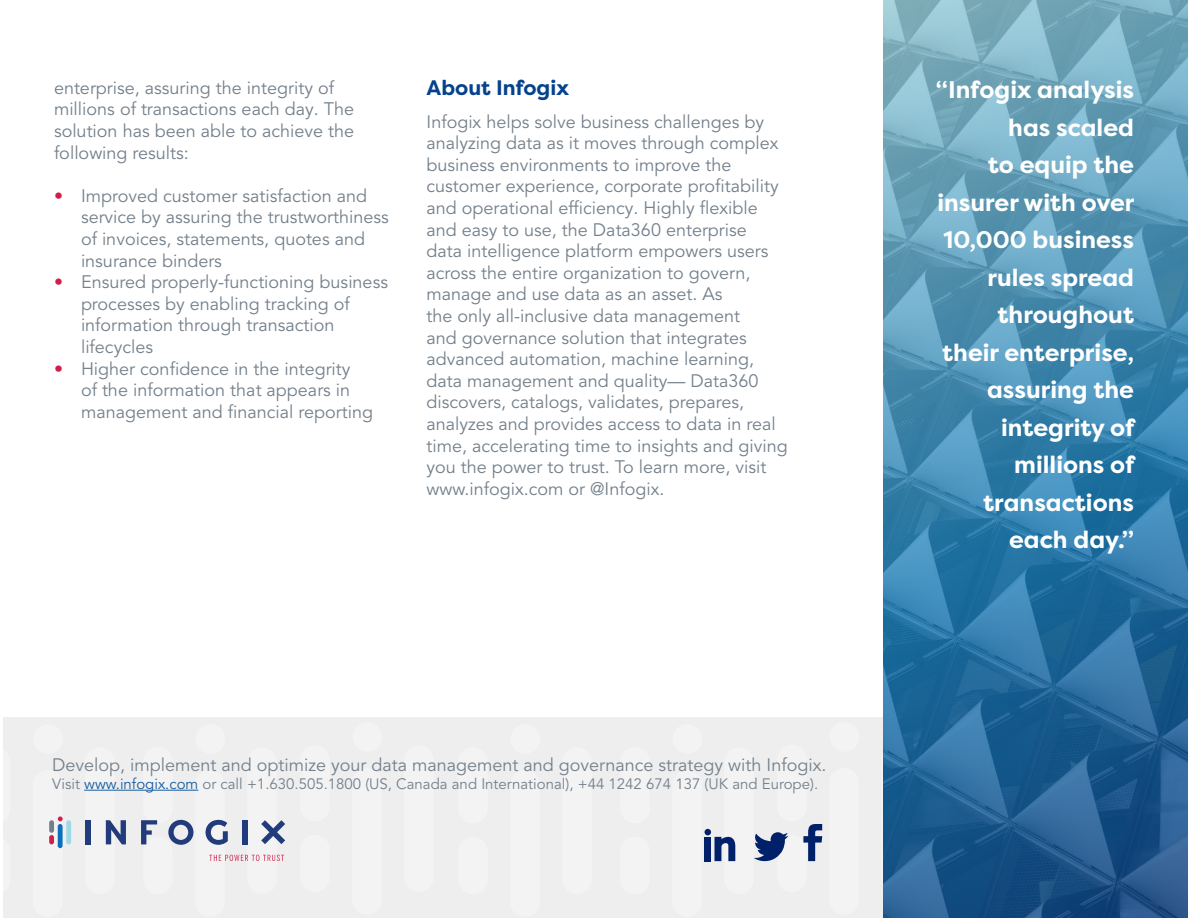
<style>
.page{position:relative;width:1188px;height:918px;background:#fff}
.page>*{position:absolute;margin:0;border:0;box-sizing:border-box;transform-origin:0 0}
.t1{font:700 24px/37.5px "Filson Pro";color:#fff;text-align:right}
.t2{font:700 21px "Filson Pro";color:#05428c}
.t3{font:18px/21.6px "Avenir LT Pro";color:#74808b}
.t4{font:15px "Avenir LT Pro";color:#74808b}
.s1{color:#d21d49}
.s2{color:#175d9e}
</style>
<div class="page">
<div style="left:4px;top:717px;width:1184px;height:201px;background:#eeeeef"></div>
<img style="left:3px;top:724px;width:111px;height:193px">
<img style="left:143px;top:789px;width:132px;height:66px">
<img style="left:788px;top:723px;width:96px;height:192px">
<img style="left:884px;top:0;width:304px;height:918px">
<hr style="left:84px;top:790px;width:114px;height:1px;background:#175d9e">
<svg style="left:754px;top:832px;width:34px;height:29px"></svg>
<svg style="left:803px;top:824px;width:19px;height:37px"></svg>
<svg style="left:704px;top:829px;width:31px;height:32px"></svg>
<div style="left:58px;top:824px;width:5px;height:24px;background:#0b70b9;border-radius:2px"></div>
<div style="left:66px;top:820px;width:5px;height:24px;background:#9edae6;border-radius:2px"></div>
<svg style="left:58px;top:816px;width:5px;height:5px"></svg>
<div style="left:49px;top:820px;width:5px;height:13px;background:#73808b;border-radius:2px"></div>
<div style="left:49px;top:835px;width:5px;height:9px;background:#d21e49;border-radius:2px"></div>
<div style="left:85px;top:820px;width:6px;height:24px;background:#223b7a"></div>
<svg style="left:106px;top:820px;width:20px;height:24px"></svg>
<svg style="left:141px;top:820px;width:16px;height:24px"></svg>
<svg style="left:168px;top:820px;width:25px;height:25px"></svg>
<svg style="left:206px;top:820px;width:22px;height:25px"></svg>
<div style="left:242px;top:820px;width:5px;height:24px;background:#223b7a"></div>
<svg style="left:261px;top:820px;width:24px;height:24px"></svg>
<svg style="left:209px;top:855px;width:75px;height:6px"></svg>
<p class="t3" style="left:54px;top:77px;width:302px">enterprise, assuring the integrity of millions of transactions each day. The solution has been able to achieve the following results:</p>
<p class="t3" style="left:81px;top:185px;width:309px;text-indent:-27px"><span class="s1">•</span> Improved customer satisfaction and service by assuring the trustworthiness of invoices, statements, quotes and insurance binders</p>
<p class="t3" style="left:81px;top:272px;width:309px;text-indent:-27px"><span class="s1">•</span> Ensured properly-functioning business processes by enabling tracking of information through transaction lifecycles</p>
<p class="t3" style="left:81px;top:358px;width:294px;text-indent:-27px"><span class="s1">•</span> Higher confidence in the integrity<br>of the information that appears in management and financial reporting</p>
<p class="t2" style="left:427px;top:75px;width:144px">About Infogix</p>
<p class="t3" style="left:427px;top:111px;width:363px">Infogix helps solve business challenges by analyzing data as it moves through complex business environments to improve the customer experience, corporate profitability and operational efficiency. Highly flexible and easy to use, the Data360 enterprise<br>data intelligence platform empowers users across the entire organization to govern, manage and use data as an asset. As<br>the only all-inclusive data management<br>and governance solution that integrates advanced automation, machine learning, data management and quality— Data360 discovers, catalogs, validates, prepares, analyzes and provides access to data in real time, accelerating time to insights and giving you the power to trust. To learn more, visit www.infogix.com or @Infogix.</p>
<p class="t3" style="left:52px;top:754px;width:776px">Develop, implement and optimize your data management and governance strategy with Infogix.</p>
<p class="t4" style="left:52px;top:775px;width:767px">Visit <span class="s2">www.infogix.com</span> or call +1.630.505.1800 (US, Canada and International), +44 1242 674 137 (UK and Europe).</p>
<p class="t1" style="left:936px;top:72px;width:200px">“Infogix analysis has scaled<br>to equip the insurer with over<br>10,000 business rules spread throughout their enterprise, assuring the integrity of millions of transactions each day.”</p>
</div>
